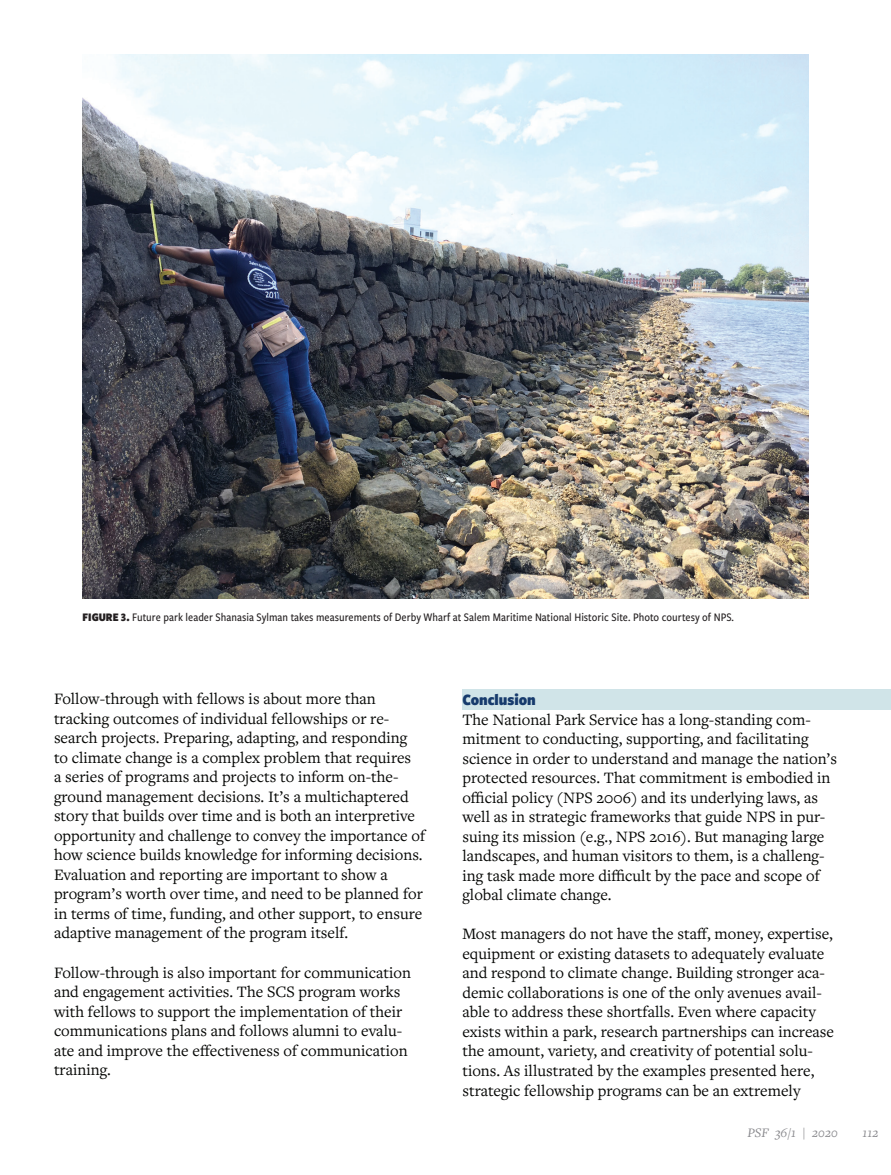
<style>
.page{position:relative;width:891px;height:1175px;background:#fff}
.page>*{position:absolute;margin:0;border:0;box-sizing:border-box;transform-origin:0 0}
.t1{font:16.5px/19.5px "Freight Text Pro";color:#040503}
.t2{font:900 16.5px "Freight Sans Cnd Pro";color:#173b6d}
.t3{font:italic 13.5px "Freight Text Pro";color:#8a8a8e}
.t4{font:500 12px "Freight Sans Cnd Pro";color:#231f20}
.s1{font-weight:900}
</style>
<div class="page">
<div style="left:462px;top:689px;width:429px;height:21px;background:#d0e4e8"></div>
<img style="left:83px;top:54px;width:725px;height:544px">
<p class="t4" style="left:83px;top:609px;width:653px"><span class="s1">Figure 3.</span> Future park leader Shanasia Sylman takes measurements of Derby Wharf at Salem Maritime National Historic Site. Photo courtesy of NPS.</p>
<p class="t1" style="left:54px;top:688px;width:373px">Follow-through with fellows is about more than tracking outcomes of individual fellowships or re&shy;search projects. Preparing, adapting, and responding to climate change is a complex problem that requires<br>a series of programs and projects to inform on-the&shy;ground management decisions. It’s a multichaptered story that builds over time and is both an interpretive opportunity and challenge to convey the importance of how science builds knowledge for informing decisions.<br>Evaluation and reporting are important to show a program’s worth over time, and need to be planned for in terms of time, funding, and other support, to ensure adaptive management of the program itself.</p>
<p class="t1" style="left:54px;top:961px;width:359px">Follow-through is also important for communication and engagement activities. The SCS program works with fellows to support the implementation of their communications plans and follows alumni to evalu&shy;ate and improve the effectiveness of communication training.</p>
<p class="t2" style="left:462px;top:688px;width:75px">Conclusion</p>
<p class="t1" style="left:462px;top:709px;width:376px">The National Park Service has a long-standing com&shy;mitment to conducting, supporting, and facilitating science in order to understand and manage the nation’s protected resources. That commitment is embodied in official policy (NPS 2006) and its underlying laws, as well as in strategic frameworks that guide NPS in pur&shy;suing its mission (e.g., NPS 2016). But managing large landscapes, and human visitors to them, is a challeng&shy;ing task made more difficult by the pace and scope of global climate change.</p>
<p class="t1" style="left:462px;top:923px;width:373px">Most managers do not have the staff, money, expertise, equipment or existing datasets to adequately evaluate and respond to climate change. Building stronger aca&shy;demic collaborations is one of the only avenues avail&shy;able to address these shortfalls. Even where capacity exists within a park, research partnerships can increase the amount, variety, and creativity of potential solu&shy;tions. As illustrated by the examples presented here, strategic fellowship programs can be an extremely</p>
<p class="t3" style="left:747px;top:1123px;width:92px">PSF 36/1 | 2020</p>
<p class="t3" style="left:863px;top:1123px;width:17px">112</p>
</div>
